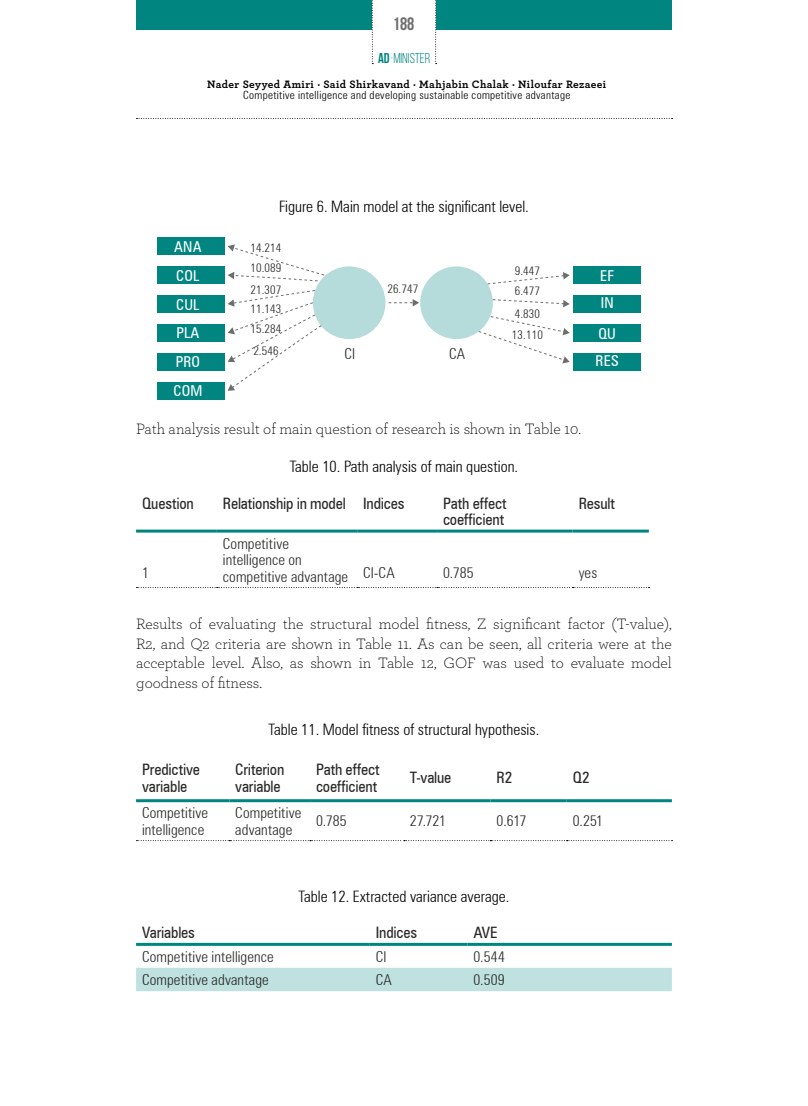
<style>
.page{position:relative;width:808px;height:1106px;background:#fff}
.page>*{position:absolute;margin:0;border:0;box-sizing:border-box;transform-origin:0 0}
.t1{font:700 18px "Bebas Neue";color:#706f6f}
.t2{font:300 15.75px/19.5px "Archer Pro";color:#000;text-align:justify}
.t3{font:300 condensed 15.75px "Zurich BT";color:#000}
.t4{font:condensed 15.75px/16.5px "Zurich BT";letter-spacing:-.01em;color:#282827}
.t5{font:300 condensed 15px/16.5px "Zurich BT";letter-spacing:.005em;color:#282827}
.t6{font:condensed 15px/28.7px "Zurich BT";letter-spacing:.01em;color:#fff}
.t7{font:14.25px "Bebas Neue";color:#008581}
.t8{font:300 condensed 12px/20.1px "Zurich BT";letter-spacing:.01em;color:#282827}
.t9{font:300 condensed 11.25px "Zurich BT";letter-spacing:.03em;color:#000}
.t10{font:700 11.25px "Archer Pro";letter-spacing:.035em;color:#000}
.s1{font-weight:700}
.s2{font-weight:300}
</style>
<div class="page">
<svg style="left:136px;top:118px;width:536px;height:1px"></svg>
<div style="left:136px;top:0;width:236px;height:30px;background:#008581"></div>
<svg style="left:435px;top:0;width:2px;height:64px"></svg>
<svg style="left:372px;top:0;width:1px;height:64px"></svg>
<div style="left:436px;top:0;width:236px;height:30px;background:#008581"></div>
<div style="left:420px;top:266px;width:73px;height:73px;background:#b5dcda;border-radius:50%"></div>
<div style="left:157px;top:237px;width:68px;height:18px;background:#008581"></div>
<div style="left:157px;top:266px;width:68px;height:18px;background:#008581"></div>
<div style="left:157px;top:295px;width:68px;height:18px;background:#008581"></div>
<div style="left:157px;top:324px;width:68px;height:18px;background:#008581"></div>
<div style="left:573px;top:266px;width:68px;height:18px;background:#008581"></div>
<div style="left:573px;top:295px;width:68px;height:18px;background:#008581"></div>
<div style="left:573px;top:324px;width:68px;height:18px;background:#008581"></div>
<div style="left:573px;top:353px;width:68px;height:18px;background:#008581"></div>
<div style="left:313px;top:266px;width:72px;height:73px;background:#b5dcda;border-radius:50%"></div>
<div style="left:157px;top:353px;width:68px;height:18px;background:#008581"></div>
<div style="left:157px;top:382px;width:68px;height:18px;background:#008581"></div>
<svg style="left:228px;top:244px;width:97px;height:38px"></svg>
<svg style="left:228px;top:290px;width:94px;height:101px"></svg>
<svg style="left:389px;top:299px;width:30px;height:7px"></svg>
<svg style="left:487px;top:272px;width:83px;height:13px"></svg>
<svg style="left:492px;top:299px;width:78px;height:8px"></svg>
<svg style="left:478px;top:316px;width:92px;height:47px"></svg>
<svg style="left:136px;top:587px;width:513px;height:1px"></svg>
<hr style="left:136px;top:529px;width:81px;height:3px;background:#008581">
<hr style="left:217px;top:529px;width:140px;height:3px;background:#008581">
<hr style="left:357px;top:529px;width:80px;height:3px;background:#008581">
<hr style="left:437px;top:529px;width:136px;height:3px;background:#008581">
<hr style="left:573px;top:529px;width:76px;height:3px;background:#008581">
<svg style="left:136px;top:840px;width:536px;height:1px"></svg>
<hr style="left:136px;top:799px;width:93px;height:3px;background:#008581">
<hr style="left:229px;top:799px;width:81px;height:3px;background:#008581">
<hr style="left:310px;top:799px;width:94px;height:3px;background:#008581">
<hr style="left:404px;top:799px;width:86px;height:3px;background:#008581">
<hr style="left:490px;top:799px;width:77px;height:3px;background:#008581">
<hr style="left:567px;top:799px;width:105px;height:3px;background:#008581">
<div style="left:136px;top:967px;width:536px;height:24px;background:#bfe1e0"></div>
<hr style="left:136px;top:942px;width:234px;height:3px;background:#008581">
<hr style="left:370px;top:942px;width:97px;height:3px;background:#008581">
<hr style="left:467px;top:942px;width:205px;height:3px;background:#008581">
<p class="t1" style="left:393px;top:14px;width:23px">188</p>
<p class="t7" style="left:378px;top:51px;width:54px"><span class="s1">AD</span><span class="s2">-</span>MINISTER</p>
<p class="t10" style="left:207px;top:75px;width:400px">Nader Seyyed Amiri · Said Shirkavand · Mahjabin Chalak · Niloufar Rezaeei</p>
<p class="t9" style="left:243px;top:88px;width:329px">Competitive intelligence and developing sustainable competitive advantage</p>
<p class="t3" style="left:279px;top:197px;width:251px">Figure 6. Main model at the significant level.</p>
<p class="t6" style="left:174px;top:233px;width:30px">ANA<br>COL<br>CUL<br>PLA<br>PRO<br>COM</p>
<p class="t2" style="left:136px;top:418px;width:446px">Path analysis result of main question of research is shown in Table 10.</p>
<p class="t3" style="left:290px;top:456px;width:230px">Table 10. Path analysis of main question.</p>
<p class="t4" style="left:142px;top:494px;width:53px">Question</p>
<p class="t4" style="left:223px;top:494px;width:183px">Relationship in model Indices</p>
<p class="t4" style="left:443px;top:494px;width:65px">Path effect coefficient</p>
<p class="t4" style="left:579px;top:494px;width:38px">Result</p>
<p class="t8" style="left:250px;top:238px;width:32px">14.214</p>
<p class="t8" style="left:250px;top:257px;width:32px;line-height:21.3px">10.089<br>21.307</p>
<p class="t8" style="left:250px;top:298px;width:32px">11.143<br>15.284</p>
<p class="t8" style="left:253px;top:341px;width:27px">2.546</p>
<p class="t8" style="left:515px;top:261px;width:27px">9.447<br>6.477</p>
<p class="t8" style="left:512px;top:303px;width:32px;line-height:21.5px">4.830<br>13.110</p>
<p class="t6" style="left:600px;top:262px;width:15px;line-height:27.5px">EF<br>IN</p>
<p class="t6" style="left:596px;top:320px;width:25px;line-height:26.8px">QU<br>RES</p>
<p class="t8" style="left:387px;top:278px;width:32px">26.747</p>
<p class="t5" style="left:345px;top:345px;width:12px">CI</p>
<p class="t5" style="left:449px;top:345px;width:18px">CA</p>
<p class="t5" style="left:223px;top:535px;width:173px">Competitive<br>intelligence on<br>competitive advantage CI-CA</p>
<p class="t5" style="left:443px;top:564px;width:32px">0.785</p>
<p class="t5" style="left:579px;top:564px;width:20px">yes</p>
<p class="t2" style="left:136px;top:613px;width:537px">Results of evaluating the structural model fitness, Z significant factor (T-value), R2, and Q2 criteria are shown in Table 11. As can be seen, all criteria were at the acceptable level. Also, as shown in Table 12, GOF was used to evaluate model goodness of fitness.</p>
<p class="t3" style="left:269px;top:720px;width:272px">Table 11. Model fitness of structural hypothesis.</p>
<p class="t4" style="left:142px;top:761px;width:59px">Predictive variable</p>
<p class="t4" style="left:235px;top:761px;width:51px">Criterion variable</p>
<p class="t4" style="left:316px;top:761px;width:65px">Path effect coefficient</p>
<p class="t4" style="left:410px;top:769px;width:43px">T-value</p>
<p class="t4" style="left:496px;top:769px;width:17px">R2</p>
<p class="t4" style="left:573px;top:769px;width:18px">Q2</p>
<p class="t5" style="left:142px;top:804px;width:68px">Competitive intelligence</p>
<p class="t5" style="left:235px;top:804px;width:68px">Competitive advantage</p>
<p class="t5" style="left:316px;top:812px;width:32px">0.785</p>
<p class="t5" style="left:410px;top:812px;width:38px">27.721</p>
<p class="t5" style="left:496px;top:812px;width:31px">0.617</p>
<p class="t5" style="left:573px;top:812px;width:32px">0.251</p>
<p class="t5" style="left:142px;top:564px;width:8px">1</p>
<p class="t3" style="left:299px;top:886px;width:212px">Table 12. Extracted variance average.</p>
<p class="t4" style="left:142px;top:924px;width:54px">Variables</p>
<p class="t4" style="left:376px;top:924px;width:43px">Indices</p>
<p class="t4" style="left:473px;top:924px;width:26px">AVE</p>
<p class="t5" style="left:142px;top:948px;width:133px">Competitive intelligence</p>
<p class="t5" style="left:376px;top:948px;width:12px">CI</p>
<p class="t5" style="left:473px;top:948px;width:33px">0.544</p>
<p class="t5" style="left:142px;top:971px;width:128px">Competitive advantage</p>
<p class="t5" style="left:376px;top:971px;width:18px">CA</p>
<p class="t5" style="left:473px;top:971px;width:33px">0.509</p>
</div>
